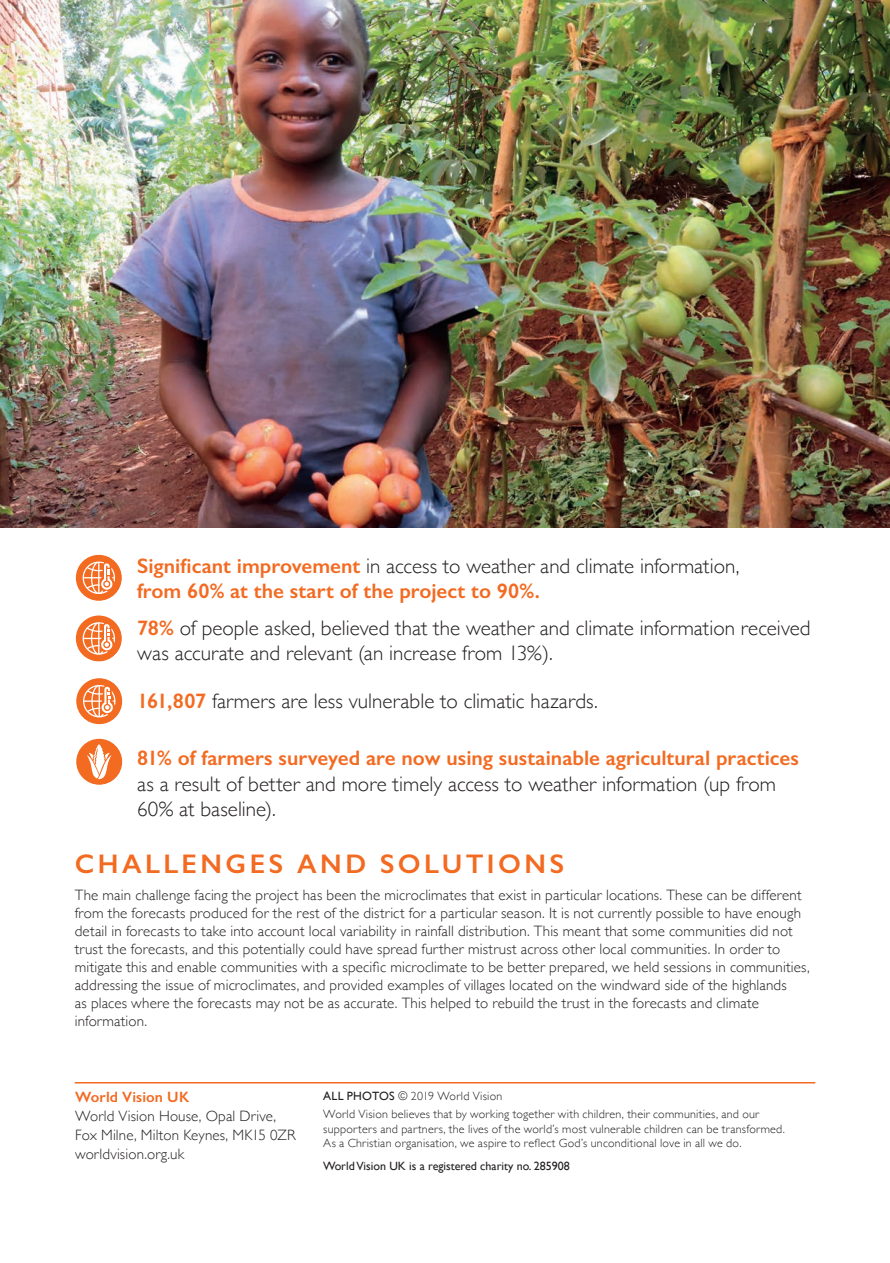
<style>
.page{position:relative;width:890px;height:1263px;background:#fff}
.page>*{position:absolute;margin:0;border:0;box-sizing:border-box;transform-origin:0 0}
.t1{font:600 27px "Gill Sans";letter-spacing:.125em;color:#f36a21}
.t2{font:300 21px/25.2px "Gill Sans";letter-spacing:.005em;color:#231f20}
.t3{font:600 21px/25.2px "Gill Sans";color:#f36a21}
.t4{font:300 15px/18px "Gill Sans";letter-spacing:.01em;color:#231f20}
.t5{font:600 15px "Gill Sans";letter-spacing:.01em;color:#f36a21}
.t6{font:300 12px/18.6px "Gill Sans";letter-spacing:.02em;color:#231f20}
.t7{font:12px "Gill Sans";color:#231f20}
.s1{font-weight:300;color:#231f20}
.s2{font-weight:600;color:#f36a21}
.s3{font-weight:400}
</style>
<div class="page">
<hr style="left:75px;top:1081px;width:740px;height:2px;background:#f36a21">
<div style="left:76px;top:554px;width:46px;height:46px;background:#f36a21;border-radius:50%"></div>
<svg style="left:83px;top:561px;width:32px;height:33px"></svg>
<div style="left:76px;top:615px;width:46px;height:46px;background:#f36a21;border-radius:50%"></div>
<svg style="left:83px;top:622px;width:32px;height:32px"></svg>
<div style="left:76px;top:678px;width:46px;height:46px;background:#f36a21;border-radius:50%"></div>
<svg style="left:83px;top:684px;width:32px;height:33px"></svg>
<div style="left:76px;top:738px;width:46px;height:46px;background:#f36a21;border-radius:50%"></div>
<svg style="left:87px;top:744px;width:24px;height:35px"></svg>
<img style="left:0;top:0;width:890px;height:527px">
<h2 class="t3" style="left:137px;top:552px;width:603px">Significant improvement <span class="s1">in access to weather and climate information, </span>from 60% at the start of the project to 90%.</h2>
<h2 class="t2" style="left:137px;top:614px;width:675px"><span class="s2">78%</span> of people asked, believed that the weather and climate information received was accurate and relevant (an increase from 13%).</h2>
<h2 class="t2" style="left:137px;top:687px;width:462px"><span class="s2">161,807</span> farmers are less vulnerable to climatic hazards.</h2>
<h2 class="t3" style="left:137px;top:745px;width:663px">81% of farmers surveyed are now using sustainable agricultural practices</h2>
<h2 class="t2" style="left:137px;top:770px;width:640px">as a result of better and more timely access to weather information (up from<br>60% at baseline).</h2>
<h1 class="t1" style="left:75px;top:847px;width:491px">CHALLENGES AND SOLUTIONS</h1>
<p class="t4" style="left:75px;top:885px;width:736px">The main challenge facing the project has been the microclimates that exist in particular locations. These can be different from the forecasts produced for the rest of the district for a particular season. It is not currently possible to have enough detail in forecasts to take into account local variability in rainfall distribution. This meant that some communities did not trust the forecasts, and this potentially could have spread further mistrust across other local communities. In order to mitigate this and enable communities with a specific microclimate to be better prepared, we held sessions in communities, addressing the issue of microclimates, and provided examples of villages located on the windward side of the highlands<br>as places where the forecasts may not be as accurate. This helped to rebuild the trust in the forecasts and climate information.</p>
<p class="t5" style="left:75px;top:1087px;width:116px">World Vision UK</p>
<p class="t4" style="left:75px;top:1105px;width:222px;line-height:18.8px">World Vision House, Opal Drive,<br>Fox Milne, Milton Keynes, MK15 0ZR worldvision.org.uk</p>
<p class="t6" style="left:323px;top:1085px;width:437px"><span class="s3">ALL PHOTOS</span> © 2019 World Vision<br>World Vision believes that by working together with children, their communities, and our</p>
<p class="t6" style="left:323px;top:1120px;width:463px;line-height:14.4px">supporters and partners, the lives of the world’s most vulnerable children can be transformed.<br>As a Christian organisation, we aspire to reflect God’s unconditional love in all we do.</p>
<p class="t7" style="left:323px;top:1158px;width:248px">World Vision UK is a registered charity no. 285908</p>
</div>
